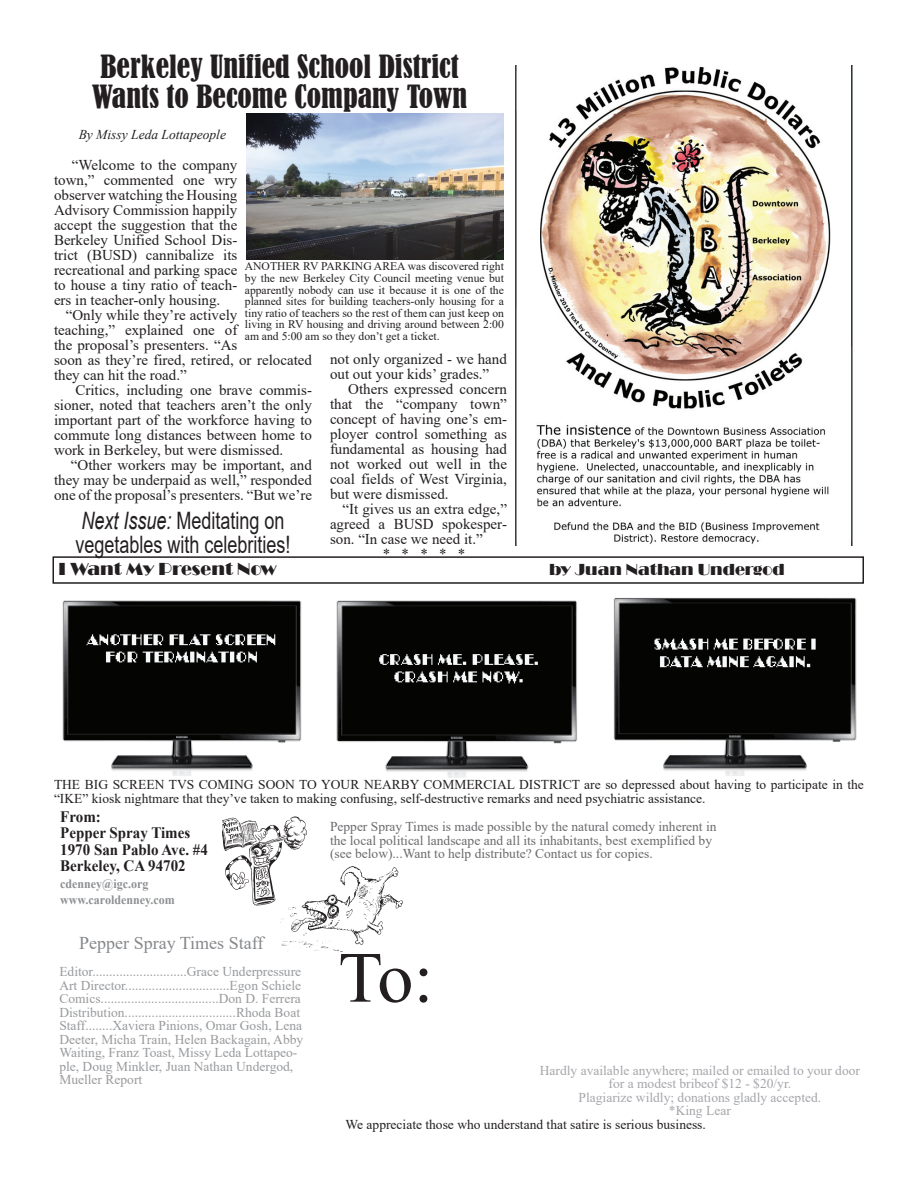
<style>
.page{position:relative;width:918px;height:1188px;background:#fff}
.page>*{position:absolute;margin:0;border:0;box-sizing:border-box;transform-origin:0 0}
.t1{font:72px "Times New Roman";color:#231f20}
.t2{font:condensed 30px/30px "Bernard";color:#231f20}
.t3{font:24px/24px "Arial";color:#231f20;scale:.75 1}
.t4{font:18px "Times New Roman";color:#86888b}
.t5{font:18px "Broadway";color:#231f20}
.t6{font:16.5px "Broadway";color:#231f20}
.t7{font:700 15.9px/16.5px "Times New Roman";color:#231f20;scale:.94 1}
.t8{font:15px/15px "Times New Roman";color:#231f20;text-align:justify}
.t9{font:13.5px/13.5px "Times New Roman";color:#989a9d}
.t10{font:13.5px/13.5px "Times New Roman";color:#231f20}
.t11{font:13.5px/13.5px "Times New Roman";color:#6b6b6e}
.t12{font:13.5px/13.5px "Times New Roman";color:#a5a6aa;text-align:center}
.t13{font:italic 13.5px "Times New Roman";color:#231f20}
.t14{font:700 12.75px/16.5px "Times New Roman";color:#8d8f92;scale:.94 1}
.t15{font:11.7px/11.7px "Times New Roman";color:#231f20;text-align:justify}
.s1{font-style:italic}
</style>
<div class="page">
<img style="left:222px;top:816px;width:85px;height:90px">
<img style="left:281px;top:864px;width:122px;height:88px">
<img style="left:515px;top:66px;width:338px;height:480px">
<div style="left:52px;top:556px;width:812px;height:28px;border:2px solid #231f20"></div>
<img style="left:62px;top:600px;width:240px;height:176px">
<img style="left:336px;top:600px;width:241px;height:177px">
<img style="left:613px;top:597px;width:244px;height:178px">
<img style="left:246px;top:114px;width:258px;height:146px">
<h2 class="t2" style="left:92px;top:52px;width:377px">Berkeley Unified School District<br>Wants to Become Company Town</h2>
<p class="t13" style="left:79px;top:125px;width:149px">By Missy Leda Lottapeople</p>
<p class="t8" style="left:54px;top:157px;width:185px;text-indent:18px">“Welcome to the company town,” commented one wry observer watching the Housing Advisory Commission happily accept the suggestion that the Berkeley Unified School Dis&shy;trict (BUSD) cannibalize its recreational and parking space to house a tiny ratio of teach&shy;ers in teacher-only housing.</p>
<p class="t8" style="left:54px;top:307px;width:260px;text-align:left;text-indent:12px">“Only while they’re actively<br>teaching,” explained one of<br>the proposal’s presenters. “As<br>soon as they’re fired, retired, or relocated they can hit the road.”</p>
<p class="t8" style="left:54px;top:382px;width:260px;text-indent:21px">Critics, including one brave commis&shy;sioner, noted that teachers aren’t the only important part of the workforce having to commute long distances between home to work in Berkeley, but were dismissed.</p>
<p class="t8" style="left:54px;top:457px;width:260px;text-indent:17px">“Other workers may be important, and they may be underpaid as well,” responded one of the proposal’s presenters. “But we’re</p>
<p class="t15" style="left:245px;top:260px;width:261px">ANOTHER RV PARKING AREA was discovered right by the new Berkeley City Council meeting venue but apparently nobody can use it because it is one of the planned sites for building teachers-only housing for a tiny ratio of teachers so the rest of them can just keep on living in RV housing and driving around between 2:00 am and 5:00 am so they don’t get a ticket.</p>
<p class="t8" style="left:330px;top:351px;width:178px">not only organized - we hand out out your kids’ grades.”</p>
<p class="t8" style="left:330px;top:381px;width:179px;text-indent:18px">Others expressed concern that the “company town” concept of having one’s em&shy;ployer control something as fundamental as housing had not worked out well in the coal fields of West Virginia, but were dismissed.</p>
<p class="t8" style="left:343px;top:501px;width:166px">“It gives us an extra edge,”</p>
<p class="t8" style="left:330px;top:516px;width:178px">agreed a BUSD spokesper-</p>
<p class="t8" style="left:330px;top:531px;width:154px">son. “In case we need it.”</p>
<p class="t8" style="left:383px;top:546px;width:84px">* * * * *</p>
<h3 class="t3" style="left:75px;top:509px;width:288px"><span class="s1">Next Issue:</span> Meditating on vegetables with celebrities!</h3>
<p class="t5" style="left:58px;top:559px;width:220px">I Want My Present Now</p>
<p class="t6" style="left:549px;top:560px;width:237px">by Juan Nathan Undergod</p>
<p class="t10" style="left:54px;top:778px;width:811px">THE BIG SCREEN TVS COMING SOON TO YOUR NEARBY COMMERCIAL DISTRICT are so depressed about having to participate in the “IKE” kiosk nightmare that they’ve taken to making confusing, self-destructive remarks and need psychiatric assistance.</p>
<p class="t7" style="left:60px;top:808px;width:159px">From:<br>Pepper Spray Times<br>1970 San Pablo Ave. #4<br>Berkeley, CA 94702</p>
<p class="t14" style="left:60px;top:875px;width:123px">cdenney@igc.org www.caroldenney.com</p>
<p class="t4" style="left:79px;top:930px;width:186px">Pepper Spray Times Staff</p>
<p class="t9" style="left:59px;top:965px;width:245px">Editor............................Grace Underpressure Art Director...............................Egon Schiele Comics...................................Don D. Ferrera Distribution.................................Rhoda Boat Staff........Xaviera Pinions, Omar Gosh, Lena Deeter, Micha Train, Helen Backagain, Abby Waiting, Franz Toast, Missy Leda Lottapeo&shy;ple, Doug Minkler, Juan Nathan Undergod, Mueller Report</p>
<p class="t11" style="left:330px;top:819px;width:388px">Pepper Spray Times is made possible by the natural comedy inherent in the local political landscape and all its inhabitants, best exemplified by (see below)...Want to help distribute? Contact us for copies.</p>
<h1 class="t1" style="left:338px;top:927px;width:96px">To:</h1>
<p class="t12" style="left:540px;top:1063px;width:322px">Hardly available anywhere; mailed or emailed to your door for a modest bribeof $12 - $20/yr.<br>Plagiarize wildly; donations gladly accepted.<br>*King Lear</p>
<p class="t10" style="left:346px;top:1117px;width:362px">We appreciate those who understand that satire is serious business.</p>
</div>
